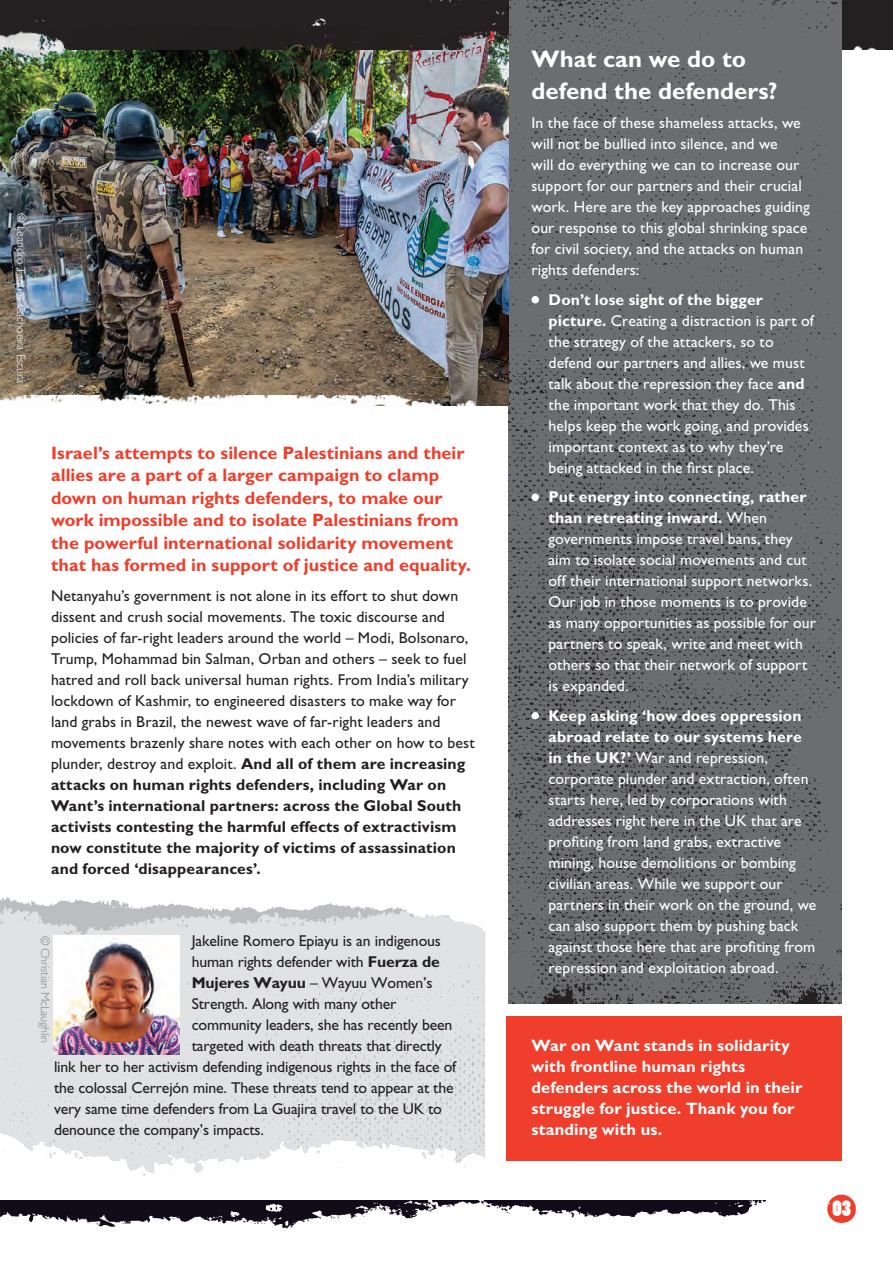
<style>
.page{position:relative;width:893px;height:1263px;background:#fff}
.page>*{position:absolute;margin:0;border:0;box-sizing:border-box;transform-origin:0 0}
.t1{font:700 24px/31.5px "Gill Sans Std";color:#fff}
.t2{font:21px "Poplar Std";color:#fff}
.t3{font:700 18px/22.5px "Gill Sans Std";letter-spacing:.005em;color:#ef3e2b}
.t4{font:700 16.5px/21px "Gill Sans Std";letter-spacing:.005em;color:#fff}
.t5{font:15.75px/21px "Gill Sans Std";letter-spacing:.005em;color:#fff}
.t6{font:15.75px/21px "Gill Sans Std";letter-spacing:-.005em;color:#231f20}
.t7{font:300 12px "Gill Sans Std";letter-spacing:-.01em;color:#fff}
.t8{font:300 12px "Gill Sans Std";letter-spacing:-.01em;color:#808285}
.s1{font-weight:700}
</style>
<div class="page">
<div style="left:842px;top:0;width:51px;height:50px;background:#242021"></div>
<img style="left:508px;top:0;width:334px;height:1003px">
<img style="left:0;top:50px;width:508px;height:345px">
<img style="left:830px;top:1194px;width:23px;height:6px">
<img style="left:0;top:395px;width:508px;height:11px">
<img style="left:0;top:0;width:508px;height:50px">
<img style="left:0;top:1200px;width:856px;height:29px">
<svg style="left:0;top:897px;width:485px;height:308px;fill:#e1e2e4"></svg>
<img style="left:0;top:898px;width:271px;height:275px">
<img style="left:54px;top:935px;width:125px;height:119px">
<div style="left:506px;top:1016px;width:336px;height:145px;background:#ef3e2b"></div>
<div style="left:531px;top:296px;width:8px;height:7px;background:#fff;border-radius:50%"></div>
<div style="left:531px;top:493px;width:8px;height:8px;background:#fff;border-radius:50%"></div>
<div style="left:531px;top:712px;width:8px;height:7px;background:#fff;border-radius:50%"></div>
<p class="t7" style="left:28px;top:213px;width:171px;rotate:90deg">© Leandro Taques Cachoeira Escura</p>
<p class="t3" style="left:51px;top:441px;width:421px">Israel’s attempts to silence Palestinians and their allies are a part of a larger campaign to clamp down on human rights defenders, to make our work impossible and to isolate Palestinians from the powerful international solidarity movement that has formed in support of justice and equality.</p>
<p class="t6" style="left:51px;top:585px;width:425px">Netanyahu’s government is not alone in its effort to shut down dissent and crush social movements. The toxic discourse and policies of far-right leaders around the world – Modi, Bolsonaro, Trump, Mohammad bin Salman, Orban and others – seek to fuel hatred and roll back universal human rights. From India’s military lockdown of Kashmir, to engineered disasters to make way for land grabs in Brazil, the newest wave of far-right leaders and movements brazenly share notes with each other on how to best plunder, destroy and exploit. <span class="s1">And all of them are increasing attacks on human rights defenders, including War on Want’s international partners: across the Global South activists contesting the harmful effects of extractivism now constitute the majority of victims of assassination and forced ‘disappearances’.</span></p>
<p class="t6" style="left:192px;top:930px;width:251px">Jakeline Romero Epiayu is an indigenous</p>
<p class="t6" style="left:192px;top:951px;width:249px">human rights defender with <span class="s1">Fuerza de</span></p>
<p class="t6" style="left:192px;top:972px;width:242px"><span class="s1">Mujeres Wayuu</span> – Wayuu Women’s</p>
<p class="t6" style="left:192px;top:993px;width:206px">Strength. Along with many other</p>
<p class="t6" style="left:192px;top:1014px;width:262px">community leaders, she has recently been</p>
<p class="t6" style="left:192px;top:1035px;width:251px">targeted with death threats that directly</p>
<p class="t6" style="left:54px;top:1056px;width:404px">link her to her activism defending indigenous rights in the face of</p>
<p class="t6" style="left:54px;top:1077px;width:401px">the colossal Cerrejón mine. These threats tend to appear at the</p>
<p class="t6" style="left:54px;top:1098px;width:389px">very same time defenders from La Guajira travel to the UK to</p>
<p class="t6" style="left:54px;top:1119px;width:211px">denounce the company’s impacts.</p>
<p class="t8" style="left:52px;top:935px;width:109px;rotate:90deg">© Christian McLaughlin</p>
<h1 class="t1" style="left:531px;top:43px;width:248px">What can we do to defend the defenders?</h1>
<p class="t5" style="left:531px;top:113px;width:280px">In the face of these shameless attacks, we will not be bullied into silence, and we<br>will do everything we can to increase our support for our partners and their crucial work. Here are the key approaches guiding our response to this global shrinking space for civil society, and the attacks on human rights defenders:</p>
<p class="t5" style="left:548px;top:289px;width:267px"><span class="s1">Don’t lose sight of the bigger picture.</span> Creating a distraction is part of the strategy of the attackers, so to defend our partners and allies, we must talk about the repression they face <span class="s1">and </span>the important work that they do. This helps keep the work going, and provides important context as to why they’re being attacked in the first place.</p>
<p class="t5" style="left:548px;top:487px;width:269px"><span class="s1">Put energy into connecting, rather than retreating inward.</span> When governments impose travel bans, they aim to isolate social movements and cut off their international support networks.<br>Our job in those moments is to provide as many opportunities as possible for our partners to speak, write and meet with others so that their network of support is expanded.</p>
<p class="t5" style="left:548px;top:705px;width:269px"><span class="s1">Keep asking ‘how does oppression abroad relate to our systems here in the UK?’</span> War and repression, corporate plunder and extraction, often starts here, led by corporations with addresses right here in the UK that are profiting from land grabs, extractive mining, house demolitions or bombing civilian areas. While we support our partners in their work on the ground, we can also support them by pushing back against those here that are profiting from repression and exploitation abroad.</p>
<p class="t4" style="left:531px;top:1034px;width:272px">War on Want stands in solidarity with frontline human rights defenders across the world in their struggle for justice. Thank you for standing with us.</p>
<h2 class="t2" style="left:832px;top:1197px;width:20px">03</h2>
</div>
